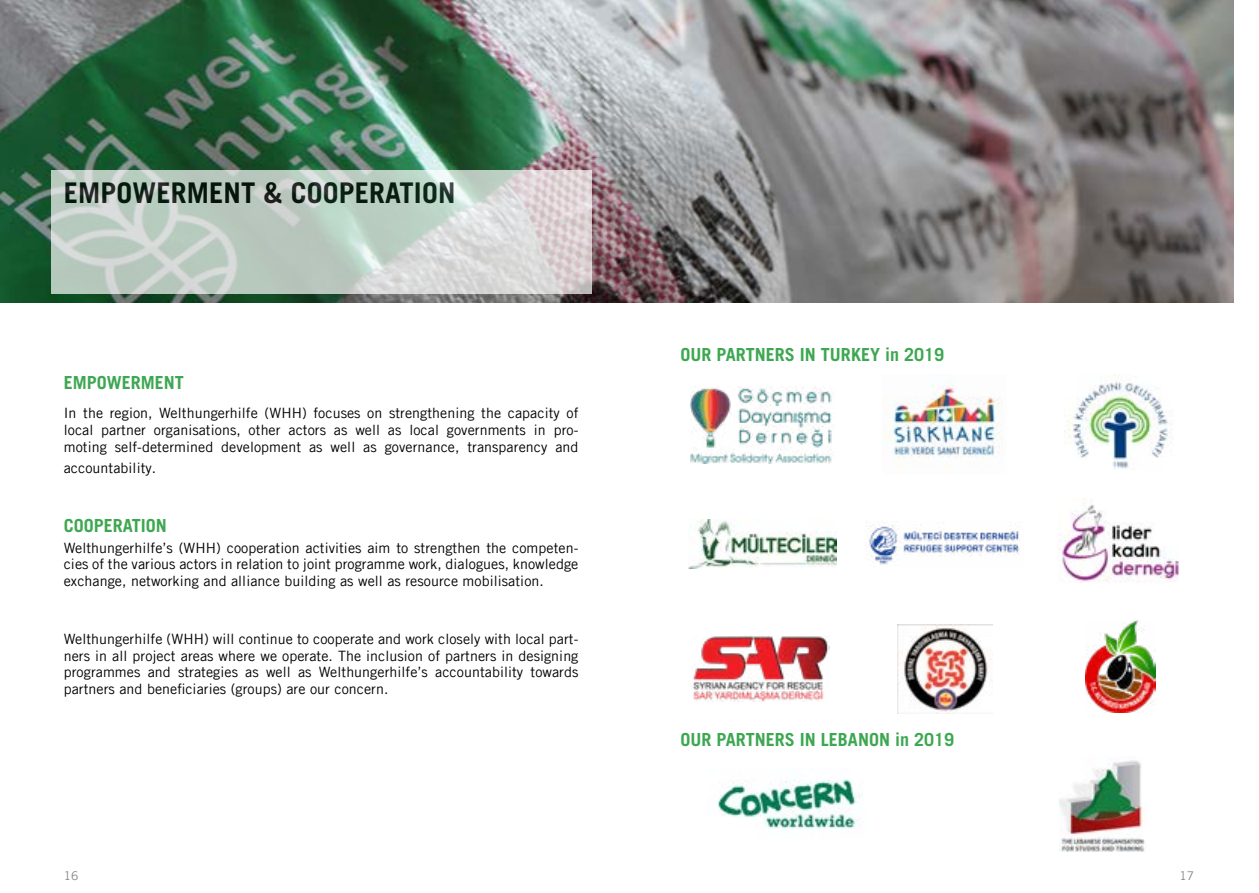
<style>
.page{position:relative;width:1259px;height:893px;background:#fff}
.page>*{position:absolute;margin:0;border:0;box-sizing:border-box;transform-origin:0 0}
.t1{font:700 28.5px "Trade Gothic LT Com";letter-spacing:.005em;color:#000}
.t2{font:700 18px "Trade Gothic LT Com";color:#3da751}
.t3{font:14.25px/16.5px "Trade Gothic LT Com";letter-spacing:.005em;color:#000;text-align:justify}
.t4{font:12px "Trade Gothic LT Com";color:#888482}
</style>
<div class="page">
<img style="left:0;top:0;width:1233px;height:303px">
<svg style="left:51px;top:170px;width:540px;height:123px;background:#c7d1ca"></svg>
<img style="left:691px;top:387px;width:141px;height:76px">
<img style="left:883px;top:381px;width:120px;height:79px">
<img style="left:689px;top:519px;width:148px;height:50px">
<img style="left:865px;top:521px;width:154px;height:44px">
<img style="left:1067px;top:381px;width:106px;height:88px">
<img style="left:1058px;top:504px;width:121px;height:78px">
<img style="left:717px;top:778px;width:144px;height:52px">
<img style="left:1059px;top:760px;width:86px;height:92px">
<img style="left:692px;top:636px;width:137px;height:66px">
<img style="left:897px;top:624px;width:95px;height:90px">
<img style="left:1085px;top:621px;width:70px;height:91px">
<h1 class="t1" style="left:64px;top:176px;width:393px">EMPOWERMENT &amp; COOPERATION</h1>
<p class="t2" style="left:64px;top:372px;width:122px">EMPOWERMENT</p>
<p class="t3" style="left:64px;top:405px;width:516px">In the region, Welthungerhilfe (WHH) focuses on strengthening the capacity of local partner organisations, other actors as well as local governments in pro&shy;moting self-determined development as well as governance, transparency and</p>
<p class="t3" style="left:64px;top:460px;width:94px">accountability.</p>
<p class="t2" style="left:64px;top:514px;width:105px">COOPERATION</p>
<p class="t3" style="left:64px;top:539px;width:516px">Welthungerhilfe’s (WHH) cooperation activities aim to strengthen the competen&shy;cies of the various actors in relation to joint programme work, dialogues, knowledge exchange, networking and alliance building as well as resource mobilisation.</p>
<p class="t3" style="left:64px;top:630px;width:516px">Welthungerhilfe (WHH) will continue to cooperate and work closely with local part&shy;ners in all project areas where we operate. The inclusion of partners in designing programmes and strategies as well as Welthungerhilfe’s accountability towards partners and beneficiaries (groups) are our concern.</p>
<p class="t2" style="left:680px;top:343px;width:265px">OUR PARTNERS IN TURKEY in 2019</p>
<p class="t2" style="left:680px;top:728px;width:275px">OUR PARTNERS IN LEBANON in 2019</p>
<p class="t4" style="left:64px;top:868px;width:16px">16</p>
<p class="t4" style="left:1179px;top:868px;width:16px">17</p>
</div>
